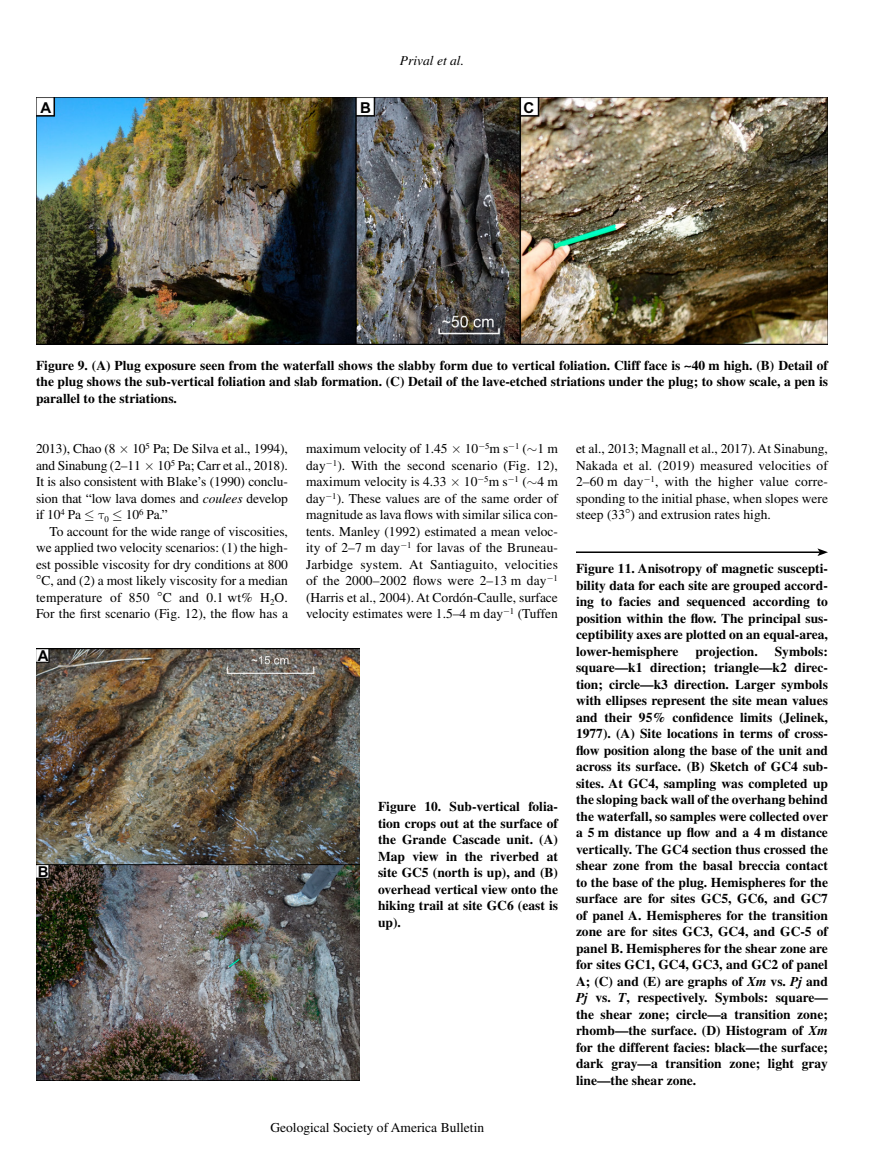
<style>
.page{position:relative;width:891px;height:1175px;background:#fff}
.page>*{position:absolute;margin:0;border:0;box-sizing:border-box;transform-origin:0 0}
.t1{font:700 15px "Arial";color:#000}
.FC{font:700 13.5px/16.5px "Times LT Std";color:#000;text-align:justify}
.T{font:13.5px/16.5px "Times LT Std";color:#000;text-align:justify}
.t2{font:italic 13.5px "Times LT Std";color:#000}
.s1{font-style:italic}
.s2{color:#fff}
</style>
<div class="page">
<img style="left:36px;top:97px;width:792px;height:247px">
<img style="left:36px;top:648px;width:324px;height:432px">
<hr style="left:576px;top:551px;width:244px;height:2px;background:#000">
<svg style="left:817px;top:548px;width:11px;height:8px"></svg>
<p class="t2" style="left:400px;top:53px;width:66px">Prival et al.</p>
<p class="t1" style="left:41px;top:97px;width:12px">A</p>
<p class="t1" style="left:360px;top:97px;width:12px">B</p>
<p class="t1" style="left:524px;top:97px;width:12px">C</p>
<p class="FC" style="left:36px;top:357px;width:794px">Figure 9. (A) Plug exposure seen from the waterfall shows the slabby form due to vertical foliation. Cliff face is ∼40 m high. (B) Detail of the plug shows the sub-vertical foliation and slab formation. (C) Detail of the lave-etched striations under the plug; to show scale, a pen is parallel to the striations.</p>
<p class="T" style="left:36px;top:440px;width:254px">2013), Chao (8 10<sup>5</sup> Pa; De Silva et al., 1994), and Sinabung (2–11 10<sup>5</sup> Pa; Carr et al., 2018).<br>It is also consistent with Blake’s (1990) conclu&shy;sion that “low lava domes and <span class="s1">coulees</span> develop if 10<sup>4</sup> Pa ≤ <sub>0</sub> ≤ 10<sup>6</sup> Pa.”</p>
<p class="T" style="left:36px;top:523px;width:254px;text-align:right">To account for the wide range of viscosities, we applied two velocity scenarios: (1) the high&shy;est possible viscosity for dry conditions at 800<br>C, and (2) a most likely viscosity for a median temperature of 850 C and 0.1 wt% H<sub>2</sub>O.<br>For the first scenario (Fig. 12), the flow has a</p>
<p class="t1" style="left:38px;top:645px;width:12px">A</p>
<p class="t1" style="left:38px;top:860px;width:12px">B</p>
<p class="T" style="left:306px;top:440px;width:254px;text-indent:159px">10−<sup>5</sup>m s−<sup>1</sup> (∼1 m day−<sup>1</sup>). With the second scenario (Fig. 12), maximum velocity is 4.33</p>
<p class="T" style="left:306px;top:440px;width:143px">maximum velocity of 1.45</p>
<p class="T" style="left:306px;top:473px;width:254px;text-indent:158px">10−<sup>5</sup>m s−<sup>1</sup> (∼4 m day−<sup>1</sup>). These values are of the same order of magnitude as lava flows with similar silica con&shy;tents. Manley (1992) estimated a mean veloc&shy;ity of 2–7 m day−<sup>1</sup> for lavas of the Bruneau-Jarbidge system. At Santiaguito, velocities of the 2000–2002 flows were 2–13 m day−<sup>1 </sup>(Harris et al., 2004). At Cordón-Caulle, surface velocity estimates were 1.5–4 m day−<sup>1</sup> (Tuffen</p>
<p class="FC" style="left:378px;top:798px;width:182px">Figure 10. Sub-vertical folia&shy;tion crops out at the surface of the Grande Cascade unit. (A)<br>Map view in the riverbed at site GC5 (north is up), and (B) overhead vertical view onto the hiking trail at site GC6 (east is up).</p>
<p class="T" style="left:576px;top:440px;width:254px">et al., 2013; Magnall et al., 2017). At Sinabung, Nakada et al. (2019) measured velocities of 2–60 m day−<sup>1</sup>, with the higher value corre&shy;sponding to the initial phase, when slopes were steep (33 ) and extrusion rates high.</p>
<p class="FC" style="left:576px;top:560px;width:254px">Figure 11. Anisotropy of magnetic suscepti&shy;bility data for each site are grouped accord&shy;ing to facies and sequenced according to position within the flow. The principal sus&shy;ceptibility axes are plotted on an equal-area, lower-hemisphere</p>
<p class="FC" style="left:576px;top:642px;width:254px;text-indent:199px">Symbols: square—k1 direction; triangle—k2 direc&shy;tion; circle—k3 direction. Larger symbols with ellipses represent the site mean values and their 95% confidence limits (Jelinek, 1977). (A) Site locations in terms of cross&shy;flow position along the base of the unit and across its surface. (B) Sketch of GC4 sub&shy;sites. At GC4, sampling was completed up the sloping back wall of the overhang behind the waterfall, so samples were collected over a 5 m distance up flow and a 4 m distance vertically. The GC4 section thus crossed the shear zone from the basal breccia contact to the base of the plug. Hemispheres for the surface are for sites GC5, GC6, and GC7 of panel A. Hemispheres for the transition zone are for sites GC3, GC4, and GC-5 of panel B. Hemispheres for the shear zone are for sites GC1, GC4, GC3, and GC2 of panel A; (C) and (E) are graphs of <span class="s1">Xm</span> vs. <span class="s1">Pj</span> and <span class="s1">Pj</span> vs. <span class="s1">T</span>, respectively. Symbols: square— the shear zone; circle—a transition zone; rhomb—the surface. (D) Histogram of <span class="s1">Xm </span>for the different facies: black—the surface; dark gray—a transition zone; light gray line—the shear zone.</p>
<p class="FC" style="left:695px;top:642px;width:64px">projection.</p>
<p class="T" style="left:270px;top:1118px;width:325px">Geological Society of America Bulletin<span class="s2">, v. 130, no. XX/XX</span></p>
</div>
